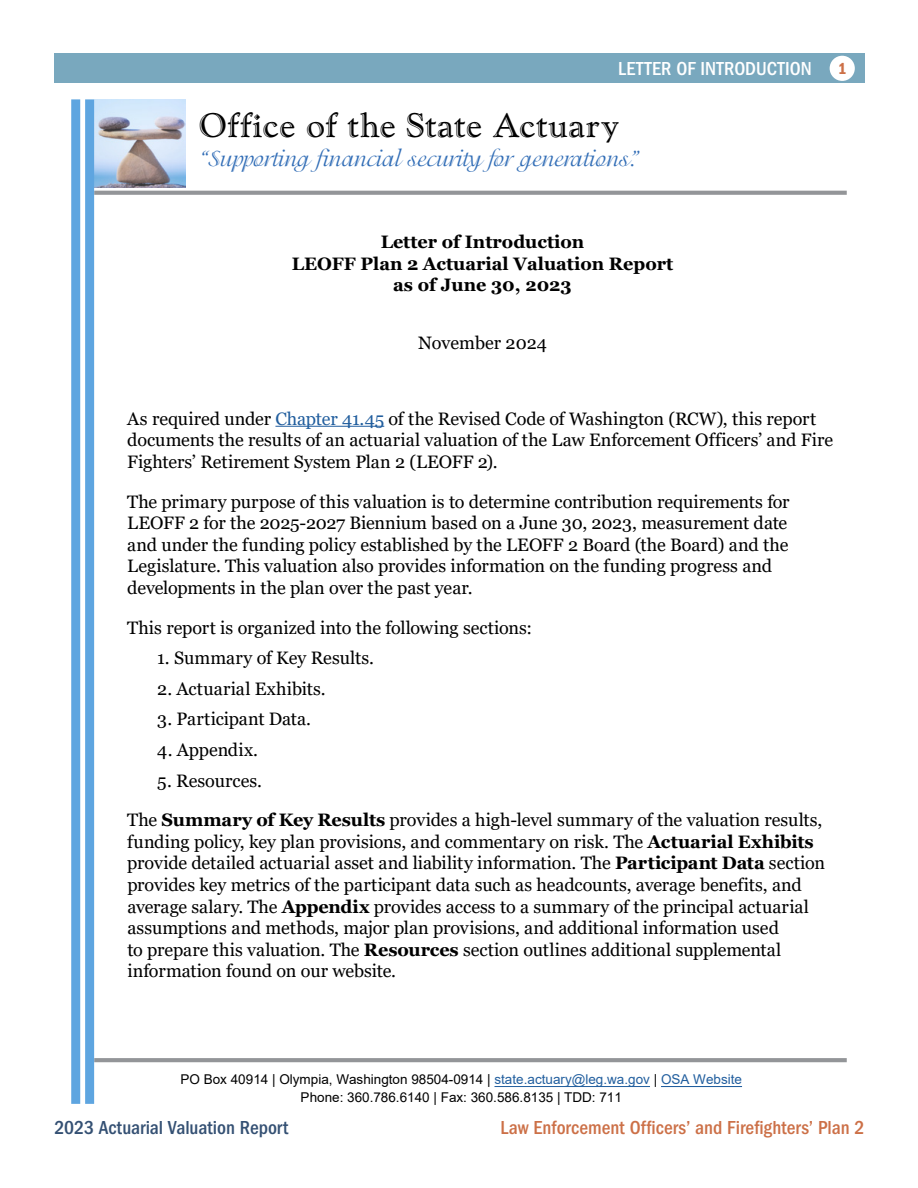
<style>
.page{position:relative;width:918px;height:1188px;background:#fff}
.page>*{position:absolute;margin:0;border:0;box-sizing:border-box;transform-origin:0 0}
.t1{font:33px "Goudy Handtooled Std";color:#000}
.t2{font:24px "Isadora Std";color:#316db6}
.t3{font:500 condensed 19.5px "ITC Franklin Gothic Std";letter-spacing:.005em;color:#cc7047}
.t4{font:500 condensed 19.5px "ITC Franklin Gothic Std";letter-spacing:-.005em;color:#345073}
.t5{font:500 condensed 19.5px "ITC Franklin Gothic Std";color:#fff}
.t6{font:18px/21.6px "Georgia";letter-spacing:-.005em;color:#000}
.t7{font:700 18px/21.6px "Georgia";color:#000;text-align:center}
.t8{font:16.5px "ITC Franklin Gothic Std Dm Cd";color:#cc7047}
.t9{font:13.5px/17.5px "Arial";color:#000;text-align:center}
.s1{color:#215e9e}
.s2{font-weight:700}
</style>
<div class="page">
<hr style="left:661px;top:1086px;width:81px;height:1px;background:#215e9e">
<hr style="left:494px;top:1086px;width:156px;height:1px;background:#215e9e">
<hr style="left:94px;top:1058px;width:753px;height:4px;background:#939598">
<svg style="left:94px;top:191px;width:753px;height:4px;background:#989a9d"></svg>
<img style="left:94px;top:99px;width:92px;height:88px">
<div style="left:85px;top:99px;width:9px;height:1005px;background:#5ea5e0"></div>
<div style="left:71px;top:99px;width:9px;height:1005px;background:#5ea5e0"></div>
<div style="left:54px;top:53px;width:810px;height:30px;background:#79a8be"></div>
<div style="left:830px;top:56px;width:25px;height:25px;background:#fff;border-radius:50%"></div>
<hr style="left:275px;top:426px;width:109px;height:1px;background:#215e9e">
<p class="t5" style="left:618px;top:58px;width:18px">Letter</p>
<p class="t5" style="left:676px;top:58px;width:33px">of Introduction</p>
<h1 class="t1" style="left:199px;top:104px;width:422px">Office of the State Actuary</h1>
<h2 class="t2" style="left:199px;top:145px;width:443px">“Supporting financial security for generations.”</h2>
<p class="t7" style="left:292px;top:231px;width:383px">Letter of Introduction<br>LEOFF Plan 2 Actuarial Valuation Report as of June 30, 2023</p>
<p class="t6" style="left:418px;top:332px;width:130px">November 2024</p>
<p class="t8" style="left:838px;top:59px;width:10px">1</p>
<p class="t6" style="left:127px;top:408px;width:707px">As required under <span class="s1">Chapter 41.45</span> of the Revised Code of Washington (RCW), this report documents the results of an actuarial valuation of the Law Enforcement Officers’ and Fire<br>Fighters’ Retirement System Plan 2 (LEOFF 2).</p>
<p class="t6" style="left:127px;top:491px;width:664px">The primary purpose of this valuation is to determine contribution requirements for LEOFF 2 for the 2025-2027 Biennium based on a June 30, 2023, measurement date and under the funding policy established by the LEOFF 2 Board (the Board) and the Legislature. This valuation also provides information on the funding progress and developments in the plan over the past year.</p>
<p class="t6" style="left:127px;top:617px;width:406px">This report is organized into the following sections:</p>
<p class="t6" style="left:157px;top:648px;width:218px">1. Summary of Key Results.</p>
<p class="t6" style="left:157px;top:678px;width:170px">2. Actuarial Exhibits.</p>
<p class="t6" style="left:157px;top:709px;width:155px">3. Participant Data.</p>
<p class="t6" style="left:157px;top:739px;width:102px">4. Appendix.</p>
<p class="t6" style="left:127px;top:761px;width:697px;line-height:39.6px;text-indent:30px">5. Resources.<br>The <span class="s2">Summary of Key Results</span> provides a high-level summary of the valuation results,</p>
<p class="t6" style="left:127px;top:831px;width:699px">funding policy, key plan provisions, and commentary on risk. The <span class="s2">Actuarial Exhibits </span>provide detailed actuarial asset and liability information. The <span class="s2">Participant Data</span> section provides key metrics of the participant data such as headcounts, average benefits, and average salary. The <span class="s2">Appendix</span> provides access to a summary of the principal actuarial assumptions and methods, major plan provisions, and additional information used<br>to prepare this valuation. The <span class="s2">Resources</span> section outlines additional supplemental information found on our website.</p>
<p class="t9" style="left:181px;top:1071px;width:563px">PO Box 40914 | Olympia, Washington 98504-0914 | <span class="s1">state.actuary@leg.wa.gov</span> | <span class="s1">OSA Website<br></span>Phone: 360.786.6140 | Fax: 360.586.8135 | TDD: 711</p>
<p class="t4" style="left:55px;top:1116px;width:235px">2023 Actuarial Valuation Report</p>
<p class="t3" style="left:500px;top:1116px;width:366px">Law Enforcement Officers’ and Firefighters’ Plan 2</p>
</div>
